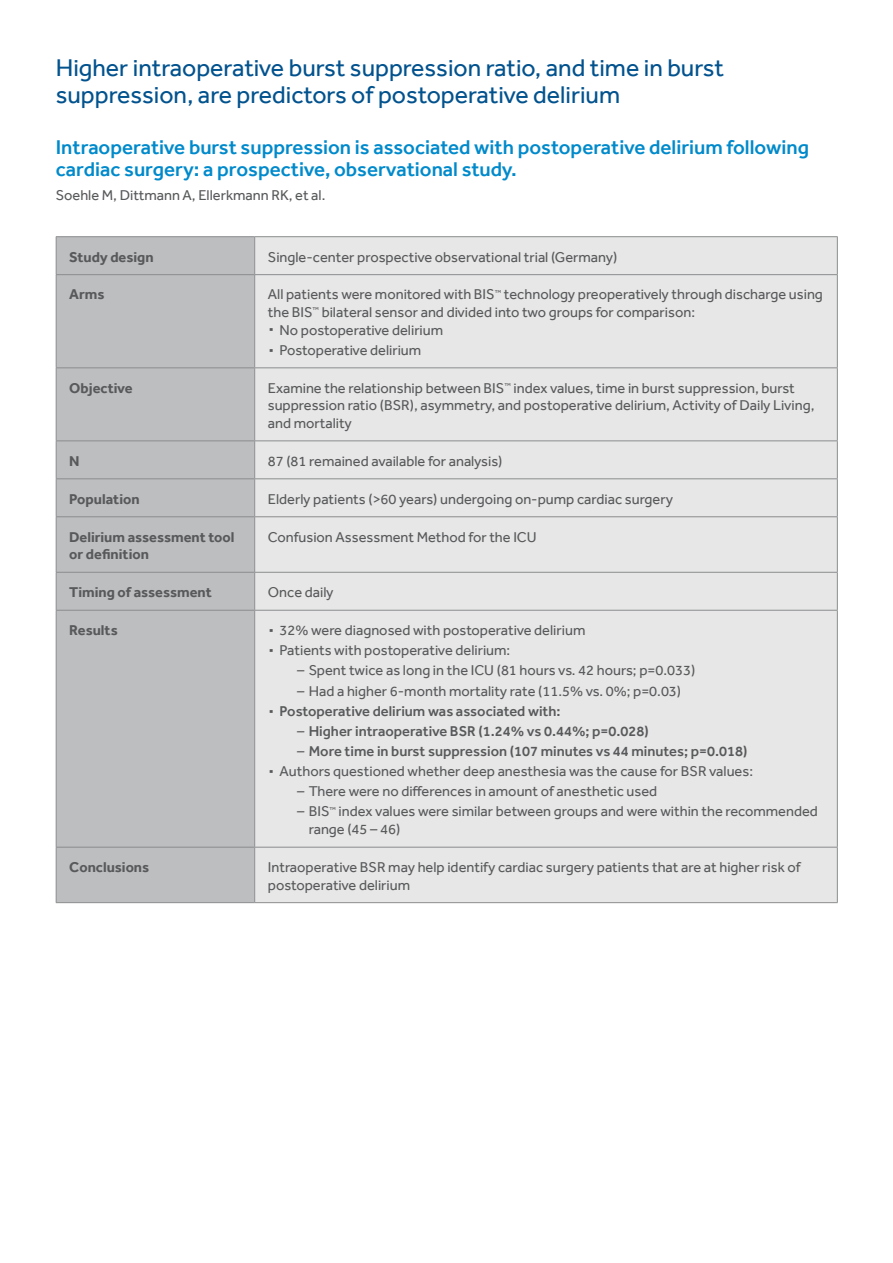
<style>
.page{position:relative;width:893px;height:1263px;background:#fff}
.page>*{position:absolute;margin:0;border:0;box-sizing:border-box;transform-origin:0 0}
.t1{font:24.9px/27.8px "Effra";color:#02528e}
.t2{font:500 20.4px/21.9px "Effra";color:#008acb}
.t3{font:14.55px/17.5px "Effra";color:#58595b}
.t4{font:700 14.55px/17.5px "Effra";color:#58595b}
.t5{font:500 14.55px "Effra";color:#58595b}
.s1{font-size:29.25px}
.s2{font-weight:500}
.s3{font-weight:400}
</style>
<div class="page">
<div style="left:57px;top:237px;width:197px;height:665px;background:#bcbec0"></div>
<div style="left:255px;top:237px;width:582px;height:665px;background:#e7e7e7"></div>
<hr style="left:56px;top:236px;width:199px;height:1px;background:#8a8c8e">
<hr style="left:56px;top:237px;width:1px;height:37px;background:#8a8c8e">
<hr style="left:255px;top:236px;width:583px;height:1px;background:#8a8c8e">
<hr style="left:254px;top:237px;width:1px;height:37px;background:#8a8c8e">
<hr style="left:837px;top:237px;width:1px;height:37px;background:#8a8c8e">
<hr style="left:56px;top:274px;width:199px;height:1px;background:#8a8c8e">
<hr style="left:56px;top:275px;width:1px;height:92px;background:#8a8c8e">
<hr style="left:255px;top:274px;width:583px;height:1px;background:#8a8c8e">
<hr style="left:254px;top:275px;width:1px;height:92px;background:#8a8c8e">
<hr style="left:837px;top:275px;width:1px;height:92px;background:#8a8c8e">
<hr style="left:56px;top:367px;width:199px;height:1px;background:#8a8c8e">
<hr style="left:56px;top:368px;width:1px;height:72px;background:#8a8c8e">
<hr style="left:255px;top:367px;width:583px;height:1px;background:#8a8c8e">
<hr style="left:254px;top:368px;width:1px;height:72px;background:#8a8c8e">
<hr style="left:837px;top:368px;width:1px;height:72px;background:#8a8c8e">
<hr style="left:56px;top:440px;width:199px;height:1px;background:#8a8c8e">
<hr style="left:56px;top:441px;width:1px;height:37px;background:#8a8c8e">
<hr style="left:255px;top:440px;width:583px;height:1px;background:#8a8c8e">
<hr style="left:254px;top:441px;width:1px;height:37px;background:#8a8c8e">
<hr style="left:837px;top:441px;width:1px;height:37px;background:#8a8c8e">
<hr style="left:56px;top:478px;width:199px;height:1px;background:#8a8c8e">
<hr style="left:56px;top:479px;width:1px;height:37px;background:#8a8c8e">
<hr style="left:255px;top:478px;width:583px;height:1px;background:#8a8c8e">
<hr style="left:254px;top:479px;width:1px;height:37px;background:#8a8c8e">
<hr style="left:837px;top:479px;width:1px;height:37px;background:#8a8c8e">
<hr style="left:56px;top:516px;width:199px;height:1px;background:#8a8c8e">
<hr style="left:56px;top:517px;width:1px;height:55px;background:#8a8c8e">
<hr style="left:255px;top:516px;width:583px;height:1px;background:#8a8c8e">
<hr style="left:254px;top:517px;width:1px;height:55px;background:#8a8c8e">
<hr style="left:837px;top:517px;width:1px;height:55px;background:#8a8c8e">
<hr style="left:56px;top:572px;width:199px;height:1px;background:#8a8c8e">
<hr style="left:56px;top:573px;width:1px;height:37px;background:#8a8c8e">
<hr style="left:255px;top:572px;width:583px;height:1px;background:#8a8c8e">
<hr style="left:254px;top:573px;width:1px;height:37px;background:#8a8c8e">
<hr style="left:837px;top:573px;width:1px;height:37px;background:#8a8c8e">
<hr style="left:56px;top:610px;width:199px;height:1px;background:#8a8c8e">
<hr style="left:56px;top:611px;width:1px;height:236px;background:#8a8c8e">
<hr style="left:255px;top:610px;width:583px;height:1px;background:#8a8c8e">
<hr style="left:254px;top:611px;width:1px;height:236px;background:#8a8c8e">
<hr style="left:837px;top:611px;width:1px;height:236px;background:#8a8c8e">
<hr style="left:56px;top:847px;width:199px;height:1px;background:#8a8c8e">
<hr style="left:56px;top:847px;width:1px;height:55px;background:#8a8c8e">
<hr style="left:255px;top:847px;width:583px;height:1px;background:#8a8c8e">
<hr style="left:254px;top:847px;width:1px;height:55px;background:#8a8c8e">
<hr style="left:837px;top:847px;width:1px;height:55px;background:#8a8c8e">
<hr style="left:56px;top:902px;width:199px;height:1px;background:#8a8c8e">
<hr style="left:255px;top:902px;width:583px;height:1px;background:#8a8c8e">
<h1 class="t1" style="left:56px;top:53px;width:670px">Higher intraoperative burst suppression ratio, and time in burst suppression, are predictors of postoperative delirium</h1>
<h2 class="t2" style="left:56px;top:136px;width:755px">Intraoperative burst suppression is associated with postoperative delirium following cardiac surgery: a prospective, observational study.</h2>
<p class="t3" style="left:56px;top:186px;width:271px">Soehle M, Dittmann A, Ellerkmann RK, et al.</p>
<p class="t4" style="left:69px;top:248px;width:86px">Study design</p>
<p class="t3" style="left:268px;top:248px;width:351px">Single-center prospective observational trial (Germany)</p>
<p class="t4" style="left:69px;top:286px;width:37px">Arms</p>
<p class="t3" style="left:268px;top:286px;width:557px">All patients were monitored with BIS<sup>™</sup> technology preoperatively through discharge using the BIS<sup>™</sup> bilateral sensor and divided into two groups for comparison:<br><span class="s1">∙</span> No postoperative delirium</p>
<p class="t3" style="left:268px;top:341px;width:155px"><span class="s1">∙</span> Postoperative delirium</p>
<p class="t4" style="left:69px;top:379px;width:65px">Objective</p>
<p class="t3" style="left:268px;top:379px;width:548px">Examine the relationship between BIS<sup>™</sup> index values, time in burst suppression, burst suppression ratio (BSR), asymmetry, and postoperative delirium, Activity of Daily Living, and mortality</p>
<p class="t4" style="left:69px;top:452px;width:12px">N</p>
<p class="t3" style="left:268px;top:452px;width:236px">87 (81 remained available for analysis)</p>
<p class="t4" style="left:69px;top:490px;width:72px">Population</p>
<p class="t3" style="left:268px;top:490px;width:407px">Elderly patients (&gt;60 years) undergoing on-pump cardiac surgery</p>
<p class="t4" style="left:69px;top:528px;width:167px">Delirium assessment tool or definition</p>
<p class="t3" style="left:268px;top:528px;width:270px">Confusion Assessment Method for the ICU</p>
<p class="t4" style="left:69px;top:583px;width:144px">Timing of assessment</p>
<p class="t3" style="left:268px;top:583px;width:67px">Once daily</p>
<p class="t4" style="left:69px;top:621px;width:50px">Results</p>
<p class="t3" style="left:268px;top:620px;width:319px;line-height:20.1px"><span class="s1">∙</span> 32% were diagnosed with postoperative delirium <span class="s1">∙</span> Patients with postoperative delirium:</p>
<p class="t3" style="left:297px;top:661px;width:400px">– Spent twice as long in the ICU (81 hours vs. 42 hours; p=0.033)</p>
<p class="t3" style="left:268px;top:680px;width:415px;line-height:20.1px;text-indent:29px">– Had a higher 6-month mortality rate (11.5% vs. 0%; p=0.03) <span class="s1">∙</span> <span class="s2">Postoperative delirium was associated with:</span></p>
<p class="t5" style="left:297px;top:722px;width:353px"><span class="s3">–</span> Higher intraoperative BSR (1.24% vs 0.44%; p=0.028)</p>
<p class="t3" style="left:268px;top:741px;width:487px;line-height:20.1px;text-indent:29px">– <span class="s2">More time in burst suppression (107 minutes vs 44 minutes; p=0.018) </span><span class="s1">∙</span> Authors questioned whether deep anesthesia was the cause for BSR values:</p>
<p class="t3" style="left:297px;top:782px;width:362px">– There were no differences in amount of anesthetic used</p>
<p class="t3" style="left:309px;top:803px;width:511px;text-indent:-12px">– BIS<sup>™</sup> index values were similar between groups and were within the recommended range (45 – 46)</p>
<p class="t4" style="left:69px;top:858px;width:81px">Conclusions</p>
<p class="t3" style="left:268px;top:858px;width:534px">Intraoperative BSR may help identify cardiac surgery patients that are at higher risk of postoperative delirium</p>
</div>
